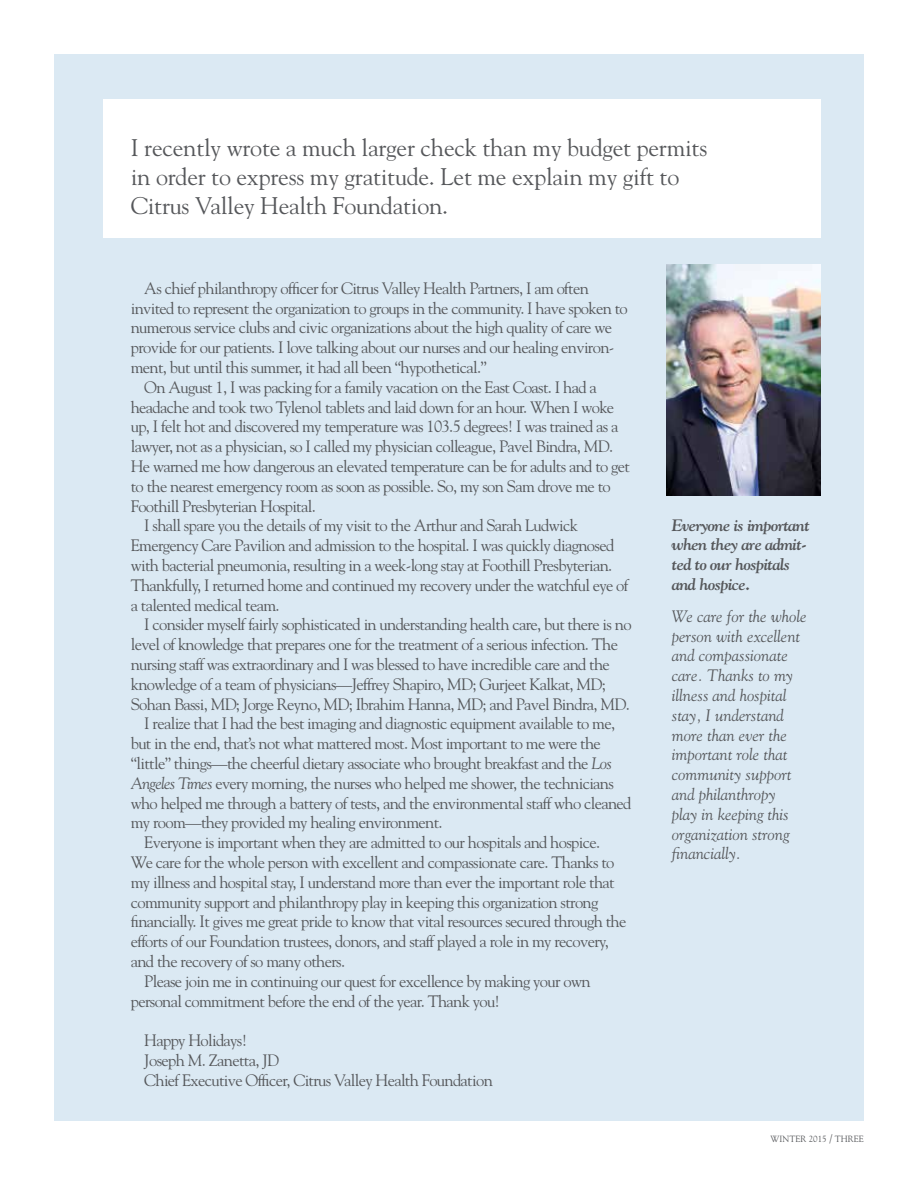
<style>
.page{position:relative;width:918px;height:1188px;background:#fff}
.page>*{position:absolute;margin:0;border:0;box-sizing:border-box;transform-origin:0 0}
.t1{font:24px/28.8px "Goudy";letter-spacing:-.01em;color:#55575a}
.t2{font:16.5px/19.8px "Goudy";letter-spacing:-.04em;color:#55575a}
.t3{font:italic 16.5px/19.8px "Goudy";color:#55575a}
.t4{font:italic 700 16.5px/19.8px "Goudy";letter-spacing:-.04em;color:#55575a}
.t5{font:9px "Goudy";color:#55575a}
.s1{font-style:italic}
.s2{font-size:10.5px}
</style>
<div class="page">
<div style="left:54px;top:54px;width:810px;height:1067px;background:#dbe9f3"></div>
<img style="left:667px;top:265px;width:153px;height:231px">
<div style="left:103px;top:99px;width:717px;height:139px;background:#fff"></div>
<h1 class="t1" style="left:131px;top:133px;width:578px">I recently wrote a much larger check than my budget permits in order to express my gratitude. Let me explain my gift to<br>Citrus Valley Health Foundation.</h1>
<p class="t2" style="left:144px;top:278px;width:446px">As chief philanthropy officer for Citrus Valley Health Partners, I am often</p>
<p class="t2" style="left:131px;top:297px;width:499px">invited to represent the organization to groups in the community. I have spoken to</p>
<p class="t2" style="left:131px;top:317px;width:483px">numerous service clubs and civic organizations about the high quality of care we</p>
<p class="t2" style="left:131px;top:337px;width:485px">provide for our patients. I love talking about our nurses and our healing environ-</p>
<p class="t2" style="left:131px;top:357px;width:358px">ment, but until this summer, it had all been “hypothetical.”</p>
<p class="t2" style="left:144px;top:377px;width:454px">On August 1, I was packing for a family vacation on the East Coast. I had a</p>
<p class="t2" style="left:131px;top:396px;width:485px">headache and took two Tylenol tablets and laid down for an hour. When I woke</p>
<p class="t2" style="left:131px;top:416px;width:489px">up, I felt hot and discovered my temperature was 103.5 degrees! I was trained as a</p>
<p class="t2" style="left:131px;top:436px;width:484px">lawyer, not as a physician, so I called my physician colleague, Pavel Bindra, MD.</p>
<p class="t2" style="left:131px;top:456px;width:501px">He warned me how dangerous an elevated temperature can be for adults and to get</p>
<p class="t2" style="left:131px;top:476px;width:482px">to the nearest emergency room as soon as possible. So, my son Sam drove me to</p>
<p class="t2" style="left:131px;top:495px;width:187px">Foothill Presbyterian Hospital.</p>
<p class="t2" style="left:144px;top:515px;width:435px">I shall spare you the details of my visit to the Arthur and Sarah Ludwick</p>
<p class="t2" style="left:131px;top:535px;width:485px">Emergency Care Pavilion and admission to the hospital. I was quickly diagnosed</p>
<p class="t2" style="left:131px;top:555px;width:483px">with bacterial pneumonia, resulting in a week-long stay at Foothill Presbyterian.</p>
<p class="t2" style="left:131px;top:575px;width:499px">Thankfully, I returned home and continued my recovery under the watchful eye of</p>
<p class="t2" style="left:131px;top:594px;width:150px">a talented medical team.</p>
<p class="t2" style="left:144px;top:614px;width:489px">I consider myself fairly sophisticated in understanding health care, but there is no</p>
<p class="t2" style="left:131px;top:634px;width:489px">level of knowledge that prepares one for the treatment of a serious infection. The</p>
<p class="t2" style="left:131px;top:654px;width:481px">nursing staff was extraordinary and I was blessed to have incredible care and the</p>
<p class="t2" style="left:131px;top:674px;width:477px">knowledge of a team of physicians—Jeffrey Shapiro, MD; Gurjeet Kalkat, MD;</p>
<p class="t2" style="left:131px;top:693px;width:501px">Sohan Bassi, MD; Jorge Reyno, MD; Ibrahim Hanna, MD; and Pavel Bindra, MD.</p>
<p class="t2" style="left:144px;top:713px;width:472px">I realize that I had the best imaging and diagnostic equipment available to me,</p>
<p class="t2" style="left:131px;top:733px;width:472px">but in the end, that’s not what mattered most. Most important to me were the</p>
<p class="t2" style="left:131px;top:753px;width:483px">“little” things—the cheerful dietary associate who brought breakfast and the <span class="s1">Los</span></p>
<p class="t2" style="left:131px;top:773px;width:485px"><span class="s1">Angeles Times</span> every morning, the nurses who helped me shower, the technicians</p>
<p class="t2" style="left:131px;top:792px;width:502px">who helped me through a battery of tests, and the environmental staff who cleaned</p>
<p class="t2" style="left:131px;top:812px;width:313px">my room—they provided my healing environment.</p>
<p class="t2" style="left:144px;top:832px;width:457px">Everyone is important when they are admitted to our hospitals and hospice.</p>
<p class="t2" style="left:131px;top:852px;width:485px">We care for the whole person with excellent and compassionate care. Thanks to</p>
<p class="t2" style="left:131px;top:872px;width:485px">my illness and hospital stay, I understand more than ever the important role that</p>
<p class="t2" style="left:131px;top:891px;width:469px">community support and philanthropy play in keeping this organization strong</p>
<p class="t2" style="left:131px;top:911px;width:497px">financially. It gives me great pride to know that vital resources secured through the</p>
<p class="t2" style="left:131px;top:931px;width:480px">efforts of our Foundation trustees, donors, and staff played a role in my recovery,</p>
<p class="t2" style="left:131px;top:951px;width:216px">and the recovery of so many others.</p>
<p class="t2" style="left:144px;top:971px;width:448px">Please join me in continuing our quest for excellence by making your own</p>
<p class="t2" style="left:131px;top:990px;width:371px">personal commitment before the end of the year. Thank you!</p>
<p class="t2" style="left:144px;top:1030px;width:350px">Happy Holidays!<br>Joseph M. Zanetta, JD<br>Chief Executive Officer, Citrus Valley Health Foundation</p>
<p class="t4" style="left:672px;top:515px;width:140px">Everyone is important when they are admit&shy;ted to our hospitals and hospice.</p>
<p class="t3" style="left:672px;top:606px;width:136px">We care for the whole person with excellent and compassionate care. Thanks to my illness and hospital stay, I understand more than ever the important role that community support and philanthropy<br>play in keeping this organization strong financially.</p>
<p class="t5" style="left:771px;top:1134px;width:95px">WINTER 2015 <span class="s2">/</span> THREE</p>
</div>
